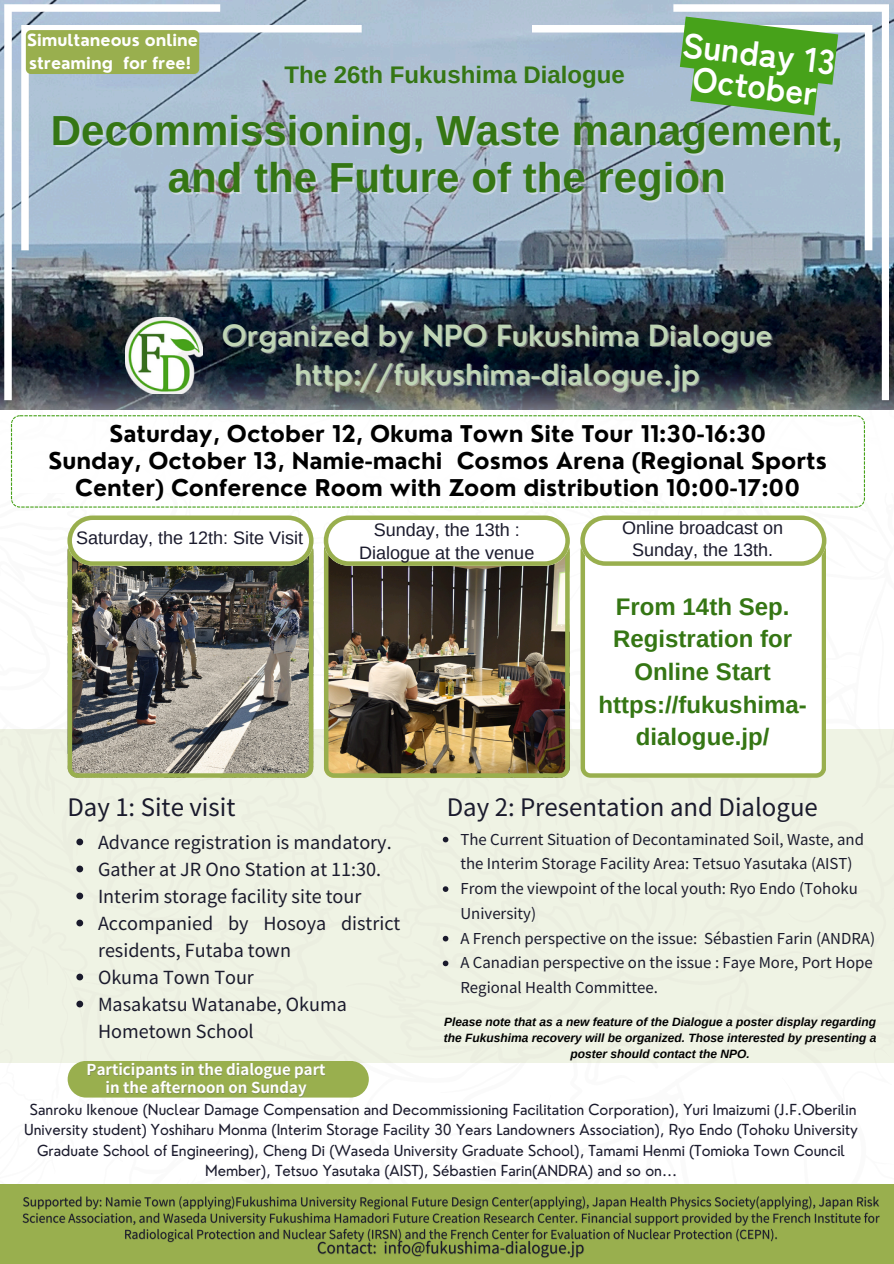
<style>
.page{position:relative;width:894px;height:1264px;background:#fff}
.page>*{position:absolute;margin:0;border:0;box-sizing:border-box;transform-origin:0 0}
.t1{font:700 42px "Arimo";color:#357614}
.t2{font:700 34.5px/32.5px "Zen Kaku Gothic New";color:#fff;text-align:center}
.t3{font:600 28.5px "Nourd";color:#bfd5b5}
.t4{font:700 24px/32.7px "Arimo";color:#357614;text-align:center}
.t5{font:24px "Noto Sans JP";color:#1a1a2c}
.t6{font:700 22.5px/27px "Nourd";color:#000;text-align:center}
.t7{font:18px/27px "Noto Sans JP";color:#1a1a2c}
.t8{font:18px/22.5px "Arimo";color:#1a1a2c;text-align:center}
.t9{font:700 16.2px/22.5px "Nourd";color:#fff}
.t10{font:15px/24.8px "Noto Sans JP";color:#1a1a2c}
.t11{font:700 15px "Noto Sans JP";color:#fff}
.t12{font:14.85px/20.2px "Nourd";color:#1a1a2c;text-align:center}
.t13{font:italic 700 12px/16px "Arimo";color:#000;text-align:center}
</style>
<div class="page">
<img style="left:0;top:0;width:893px;height:352px">
<svg style="left:0;top:352px;width:893px;height:141px"></svg>
<svg style="left:11px;top:415px;width:853px;height:92px"></svg>
<div style="left:0;top:1184px;width:893px;height:79px;background:#99af4e"></div>
<div style="left:0;top:729px;width:893px;height:333px;background:#eff3e4"></div>
<svg style="left:4px;top:4px;width:216px;height:396px;background:#6e7781"></svg>
<svg style="left:21px;top:25px;width:340px;height:225px;background:#a8bbce"></svg>
<svg style="left:673px;top:4px;width:215px;height:396px;background:#4a5560"></svg>
<svg style="left:532px;top:25px;width:340px;height:225px;background:#a8bbcd"></svg>
<img style="left:68px;top:566px;width:245px;height:211px">
<svg style="left:67px;top:515px;width:246px;height:51px"></svg>
<img style="left:324px;top:566px;width:245px;height:211px">
<svg style="left:323px;top:515px;width:246px;height:51px"></svg>
<svg style="left:580px;top:626px;width:245px;height:151px"></svg>
<svg style="left:580px;top:483px;width:246px;height:143px"></svg>
<div style="left:68px;top:1060px;width:300px;height:37px;background:#99af4e;border-radius:18px"></div>
<svg style="left:76px;top:838px;width:7px;height:7px"></svg>
<svg style="left:76px;top:865px;width:7px;height:7px"></svg>
<svg style="left:76px;top:892px;width:7px;height:7px"></svg>
<svg style="left:76px;top:919px;width:7px;height:7px"></svg>
<svg style="left:76px;top:973px;width:7px;height:7px"></svg>
<svg style="left:76px;top:1000px;width:7px;height:7px"></svg>
<svg style="left:442px;top:836px;width:6px;height:6px"></svg>
<svg style="left:442px;top:886px;width:6px;height:5px"></svg>
<svg style="left:442px;top:935px;width:6px;height:6px"></svg>
<svg style="left:442px;top:960px;width:6px;height:6px"></svg>
<img style="left:22px;top:1196px;width:858px;height:47px">
<img style="left:315px;top:1237px;width:273px;height:21px">
<div style="left:26px;top:30px;width:173px;height:44px;background:#99af4e"></div>
<img style="left:125px;top:317px;width:77px;height:77px">
<svg style="left:674px;top:0;width:164px;height:117px;background:#74b264"></svg>
<p class="t9" style="left:27px;top:29px;width:172px">Simultaneous online streaming for free!</p>
<p class="t4" style="left:284px;top:58px;width:341px">The 26th Fukushima Dialogue</p>
<p class="t2" style="left:684px;top:25px;width:155px;rotate:7deg">Sunday 13<br>October</p>
<p class="t1" style="left:51px;top:107px;width:793px">Decommissioning, Waste management,</p>
<p class="t1" style="left:168px;top:154px;width:559px">and the Future of the region</p>
<h1 class="t3" style="left:222px;top:317px;width:552px">Organized by NPO Fukushima Dialogue</h1>
<h3 class="t3" style="left:294px;top:357px;width:407px">http://fukushima-dialogue.jp</h3>
<h5 class="t6" style="left:49px;top:420px;width:779px">Saturday, October 12, Okuma Town Site Tour 11:30-16:30<br>Sunday, October 13, Namie-machi Cosmos Arena (Regional Sports<br>Center) Conference Room with Zoom distribution 10:00-17:00</h5>
<h2 class="t8" style="left:76px;top:526px;width:228px">Saturday, the 12th: Site Visit</h2>
<h6 class="t8" style="left:359px;top:518px;width:177px">Sunday, the 13th :<br>Dialogue at the venue</h6>
<h4 class="t8" style="left:622px;top:516px;width:163px">Online broadcast on<br>Sunday, the 13th.</h4>
<h4 class="t5" style="left:67px;top:788px;width:169px">Day 1: Site visit</h4>
<p class="t7" style="left:98px;top:827px;width:295px">Advance registration is mandatory.</p>
<p class="t7" style="left:98px;top:854px;width:284px">Gather at JR Ono Station at 11:30.</p>
<p class="t7" style="left:98px;top:881px;width:265px">Interim storage facility site tour</p>
<p class="t7" style="left:98px;top:908px;width:304px">Accompanied by Hosoya district residents, Futaba town</p>
<p class="t7" style="left:98px;top:962px;width:157px">Okuma Town Tour</p>
<h4 class="t7" style="left:98px;top:989px;width:250px">Masakatsu Watanabe, Okuma<br>Hometown School</h4>
<p class="t11" style="left:87px;top:1057px;width:240px">Participants in the dialogue part</p>
<p class="t11" style="left:105px;top:1075px;width:203px">in the afternoon on Sunday</p>
<p class="t4" style="left:598px;top:590px;width:209px">From 14th Sep.<br>Registration for<br>Online Start https://fukushima&shy;dialogue.jp/</p>
<h5 class="t5" style="left:446px;top:788px;width:372px">Day 2: Presentation and Dialogue</h5>
<p class="t10" style="left:460px;top:826px;width:405px">The Current Situation of Decontaminated Soil, Waste, and the Interim Storage Facility Area: Tetsuo Yasutaka (AIST)</p>
<p class="t10" style="left:460px;top:875px;width:399px">From the viewpoint of the local youth: Ryo Endo (Tohoku<br>University)</p>
<p class="t10" style="left:460px;top:925px;width:416px">A French perspective on the issue: Sébastien Farin (ANDRA)</p>
<p class="t10" style="left:460px;top:949px;width:414px">A Canadian perspective on the issue : Faye More, Port Hope<br>Regional Health Committee.</p>
<p class="t13" style="left:443px;top:1013px;width:434px">Please note that as a new feature of the Dialogue a poster display regarding the Fukushima recovery will be organized. Those interested by presenting a poster should contact the NPO.</p>
<p class="t12" style="left:24px;top:1099px;width:835px">Sanroku Ikenoue (Nuclear Damage Compensation and Decommissioning Facilitation Corporation), Yuri Imaizumi (J.F.Oberilin University student) Yoshiharu Monma (Interim Storage Facility 30 Years Landowners Association), Ryo Endo (Tohoku University Graduate School of Engineering), Cheng Di (Waseda University Graduate School), Tamami Henmi (Tomioka Town Council Member), Tetsuo Yasutaka (AIST), Sébastien Farin(ANDRA) and so on...</p>
</div>
